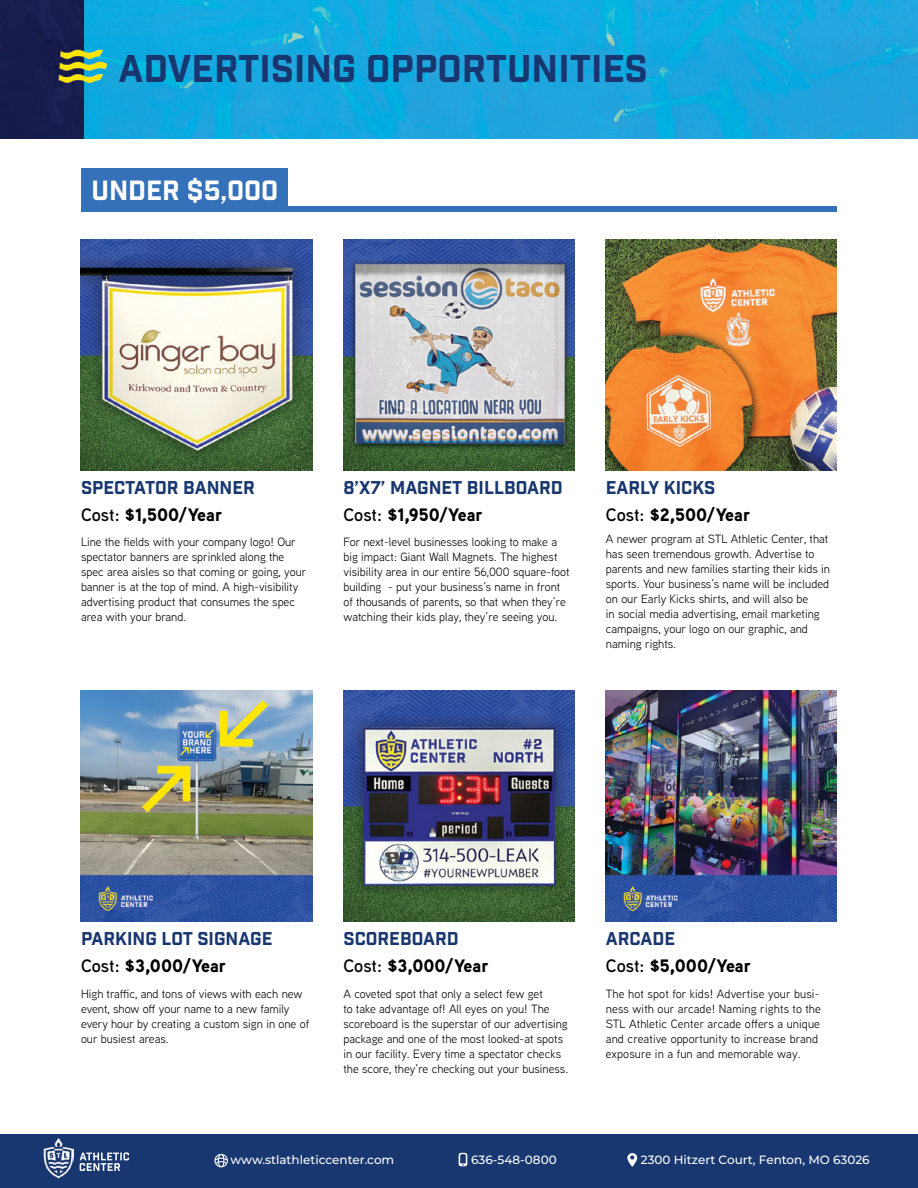
<style>
.page{position:relative;width:918px;height:1188px;background:#fff}
.page>*{position:absolute;margin:0;border:0;box-sizing:border-box;transform-origin:0 0}
.t1{font:37.5px "Industry Inc Base";color:#18366f}
.t2{font:27px "Industry Inc Base";color:#fff}
.t3{font:900 18px "Aaux Next";color:#000}
.t4{font:18px "Industry Inc Base";color:#18366f}
.t5{font:12px/15px "Aaux Next";color:#000}
.t6{font:500 12px "Montserrat";color:#fff}
.s1{font-weight:600}
</style>
<div class="page">
<div style="left:0;top:1134px;width:918px;height:54px;background:#18366f"></div>
<svg style="left:80px;top:1153px;width:49px;height:18px"></svg>
<img style="left:44px;top:1138px;width:29px;height:40px">
<svg style="left:214px;top:1154px;width:14px;height:13px"></svg>
<svg style="left:459px;top:1153px;width:8px;height:13px"></svg>
<svg style="left:627px;top:1153px;width:10px;height:14px"></svg>
<img style="left:0;top:0;width:918px;height:138px">
<div style="left:81px;top:168px;width:206px;height:44px;background:#3471b8"></div>
<div style="left:280px;top:207px;width:557px;height:5px;background:#3471b8"></div>
<img style="left:343px;top:691px;width:232px;height:231px">
<img style="left:606px;top:691px;width:231px;height:231px">
<img style="left:81px;top:691px;width:231px;height:231px">
<img style="left:343px;top:239px;width:232px;height:231px">
<img style="left:81px;top:239px;width:231px;height:231px">
<img style="left:606px;top:239px;width:231px;height:231px">
<h1 class="t1" style="left:118px;top:46px;width:531px">ADVERTISING OPPORTUNITIES</h1>
<h2 class="t2" style="left:92px;top:174px;width:188px">UNDER $5,000</h2>
<h3 class="t4" style="left:81px;top:476px;width:175px">SPECTATOR BANNER</h3>
<h3 class="t3" style="left:81px;top:502px;width:143px"><span class="s1">Cost:</span> $1,500/Year</h3>
<p class="t5" style="left:81px;top:534px;width:227px">Line the fields with your company logo! Our spectator banners are sprinkled along the spec area aisles so that coming or going, your banner is at the top of mind. A high-visibility advertising product that consumes the spec area with your brand.</p>
<h3 class="t4" style="left:343px;top:476px;width:221px">8’X7’ MAGNET BILLBOARD</h3>
<h3 class="t3" style="left:343px;top:502px;width:141px"><span class="s1">Cost:</span> $1,950/Year</h3>
<p class="t5" style="left:343px;top:534px;width:228px">For next-level businesses looking to make a big impact: Giant Wall Magnets. The highest visibility area in our entire 56,000 square-foot building - put your business’s name in front of thousands of parents, so that when they’re watching their kids play, they’re seeing you.</p>
<h3 class="t4" style="left:606px;top:476px;width:111px">EARLY KICKS</h3>
<h3 class="t3" style="left:606px;top:502px;width:146px"><span class="s1">Cost:</span> $2,500/Year</h3>
<p class="t5" style="left:606px;top:531px;width:226px">A newer program at STL Athletic Center, that has seen tremendous growth. Advertise to parents and new families starting their kids in sports. Your business’s name will be included on our Early Kicks shirts, and will also be<br>in social media advertising, email marketing campaigns, your logo on our graphic, and naming rights.</p>
<h3 class="t4" style="left:81px;top:928px;width:193px">PARKING LOT SIGNAGE</h3>
<h3 class="t3" style="left:81px;top:953px;width:147px"><span class="s1">Cost:</span> $3,000/Year</h3>
<p class="t5" style="left:81px;top:986px;width:230px">High traffic, and tons of views with each new event, show off your name to a new family every hour by creating a custom sign in one of our busiest areas.</p>
<h3 class="t4" style="left:343px;top:928px;width:117px">SCOREBOARD</h3>
<h3 class="t3" style="left:343px;top:953px;width:147px"><span class="s1">Cost:</span> $3,000/Year</h3>
<p class="t5" style="left:343px;top:986px;width:226px">A coveted spot that only a select few get<br>to take advantage of! All eyes on you! The scoreboard is the superstar of our advertising package and one of the most looked-at spots in our facility. Every time a spectator checks the score, they’re checking out your business.</p>
<h3 class="t4" style="left:606px;top:928px;width:71px">ARCADE</h3>
<h3 class="t3" style="left:606px;top:953px;width:147px"><span class="s1">Cost:</span> $5,000/Year</h3>
<p class="t5" style="left:606px;top:986px;width:217px">The hot spot for kids! Advertise your busi&shy;ness with our arcade! Naming rights to the STL Athletic Center arcade offers a unique and creative opportunity to increase brand exposure in a fun and memorable way.</p>
<p class="t6" style="left:231px;top:1152px;width:165px">www.stlathleticcenter.com</p>
<p class="t6" style="left:471px;top:1152px;width:87px">636-548-0800</p>
<p class="t6" style="left:641px;top:1152px;width:230px">2300 Hitzert Court, Fenton, MO 63026</p>
</div>
